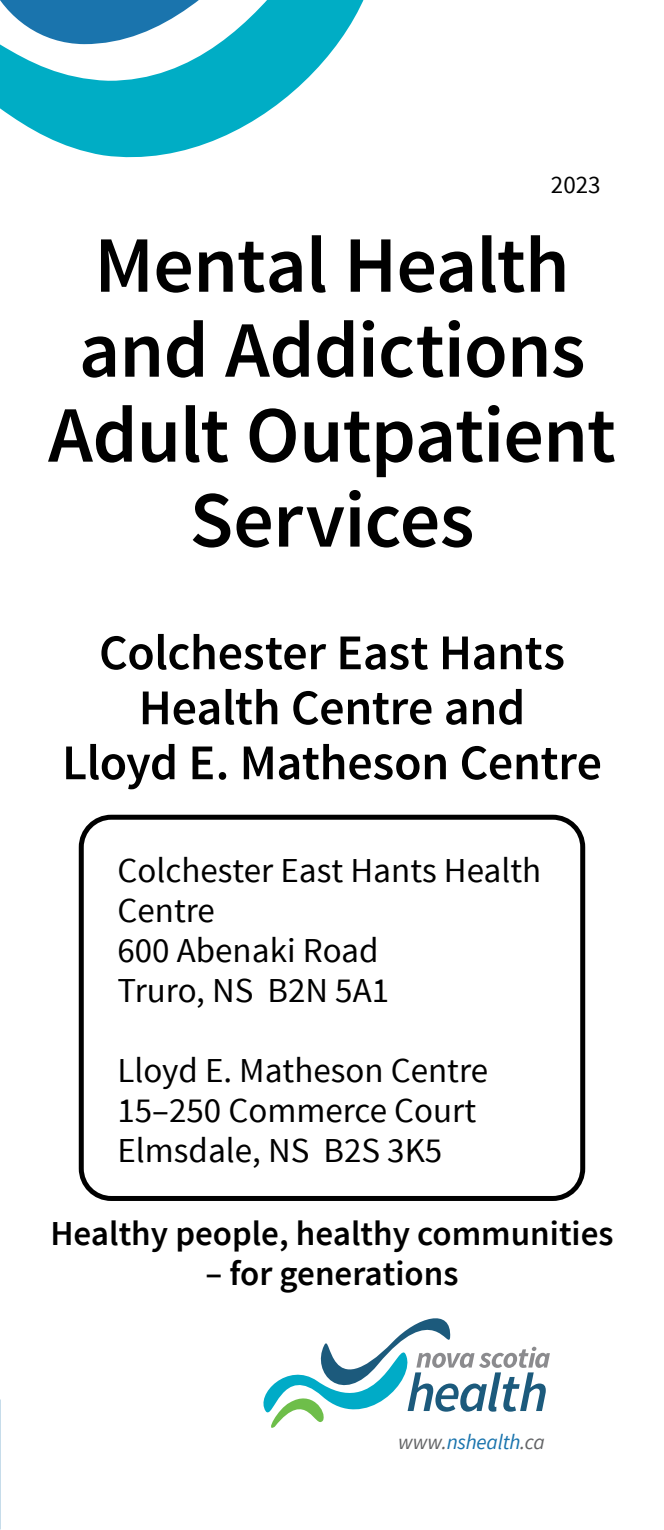
<style>
.page{position:relative;width:664px;height:1530px;background:#fff}
.page>*{position:absolute;margin:0;border:0;box-sizing:border-box;transform-origin:0 0}
.t1{font:600 80px/85px "Source Sans Pro";letter-spacing:-.01em;color:#000;text-align:center}
.t2{font:600 50px/55px "Source Sans Pro";letter-spacing:-.01em;color:#000;text-align:center}
.t3{font:35px/40px "Source Sans Pro";color:#000}
.t4{font:600 35px "Source Sans Pro";color:#000}
.t5{font:25px "Source Sans Pro";color:#000}
.t6{font:italic 21.25px "Source Sans Pro";letter-spacing:-.01em;color:#1a74ad}
.s1{color:#636466}
</style>
<div class="page">
<div style="left:79px;top:815px;width:506px;height:386px;border:5px solid #000;border-radius:30px"></div>
<svg style="left:0;top:0;width:364px;height:158px"></svg>
<svg style="left:263px;top:1318px;width:287px;height:110px"></svg>
<p class="t5" style="left:551px;top:170px;width:51px">2023</p>
<h1 class="t1" style="left:48px;top:225px;width:569px">Mental Health and Addictions<br>Adult Outpatient<br>Services</h1>
<h2 class="t2" style="left:62px;top:626px;width:541px">Colchester East Hants<br>Health Centre and<br>Lloyd E. Matheson Centre</h2>
<p class="t3" style="left:118px;top:851px;width:425px">Colchester East Hants Health<br>Centre<br>600 Abenaki Road<br>Truro, NS B2N 5A1</p>
<p class="t3" style="left:118px;top:1051px;width:372px">Lloyd E. Matheson Centre<br>15–250 Commerce Court<br>Elmsdale, NS B2S 3K5</p>
<p class="t4" style="left:50px;top:1211px;width:565px">Healthy people, healthy communities</p>
<p class="t4" style="left:205px;top:1251px;width:255px">– for generations</p>
<p class="t6" style="left:398px;top:1429px;width:148px"><span class="s1">www.</span>nshealth<span class="s1">.ca</span></p>
</div>
